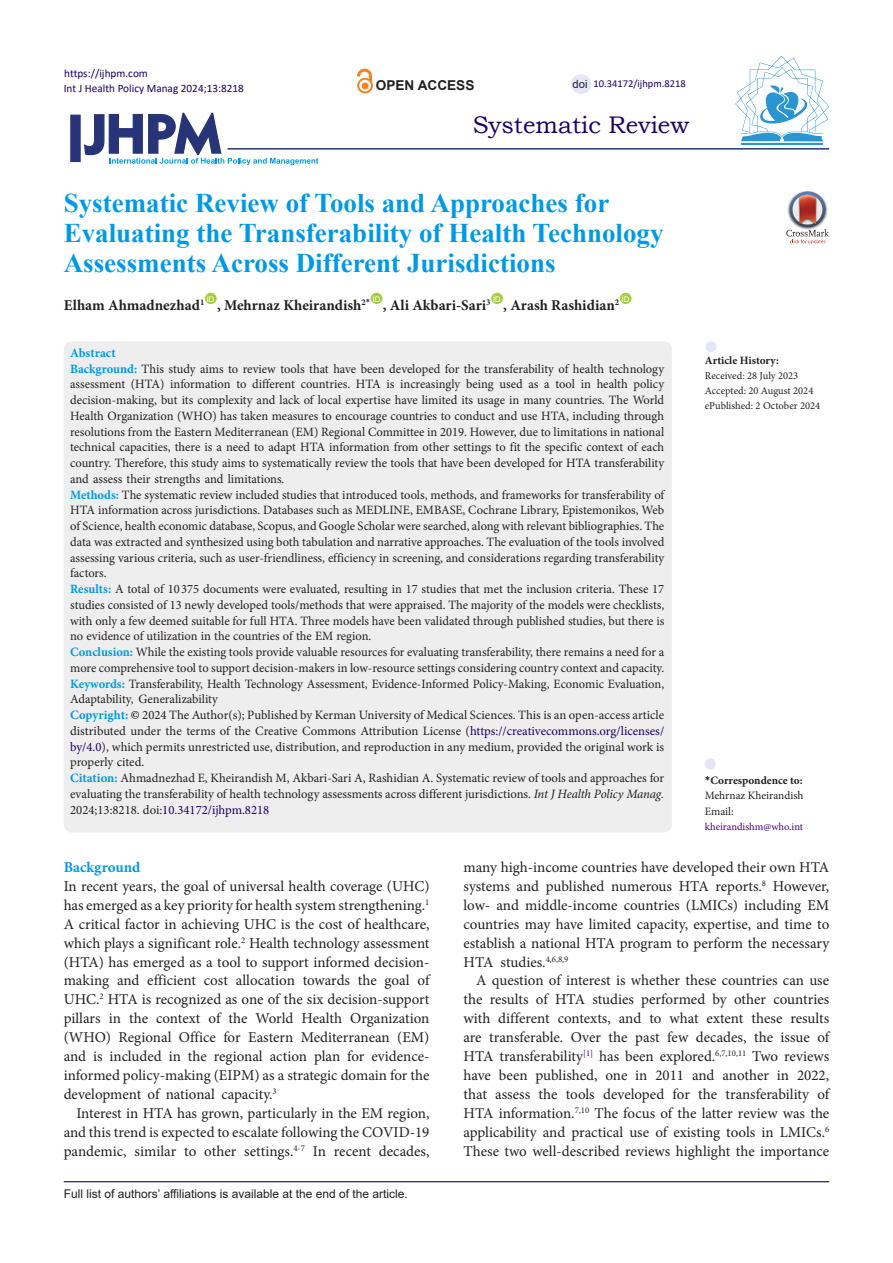
<style>
.page{position:relative;width:893px;height:1263px;background:#fff}
.page>*{position:absolute;margin:0;border:0;box-sizing:border-box;transform-origin:0 0}
.Default{font:700 27px/30px "Times New Roman";color:#0099e5}
.t1{font:24px "Bookman Old Style";color:#190066}
.t2{font:15px/18.9px "Minion Pro";color:#231f20;text-align:justify}
.Default-2{font:700 15px "Minion Pro";color:#231f20}
.heading_1{font:700 15px "Minion Pro";color:#0099e5}
.t3{font:700 13.65px "Arial";color:#231f20}
.Default-3{font:12.75px/15.8px "Minion Pro";color:#231f20;text-align:justify}
.Default-4{font:700 12.75px "Minion Pro";color:#0099e5}
.t4{font:12px "Arial";color:#231f20}
.t5{font:11.25px "Calibri";color:#190066}
.t6{font:700 11.25px "Minion Pro";color:#231f20}
.t7{font:11.25px "Minion Pro";color:#231f20}
.t8{font:11.25px "Arial";color:#231f20}
.t9{font:10.5px "Minion Pro";color:#231f20}
.t10{font:10.5px "Minion Pro";color:#4b0082}
.t11{font:10.5px "Calibri";color:#190066}
.t12{font:7.8px "Arial";color:#fff}
.s1{font-weight:700;color:#0099e5}
.s2{color:#000}
.s3{color:#190066}
.s4{font-style:italic}
.s5{font-family:"Calibri"}
</style>
<div class="page">
<svg style="left:84px;top:112px;width:234px;height:53px"></svg>
<div style="left:70px;top:115px;width:11px;height:47px;background:#273578;border:1px solid #273578"></div>
<div style="left:205px;top:293px;width:12px;height:11px;background:#a6ce39;border-radius:50%"></div>
<div style="left:371px;top:293px;width:11px;height:11px;background:#a6ce39;border-radius:50%"></div>
<div style="left:491px;top:293px;width:12px;height:11px;background:#a6ce39;border-radius:50%"></div>
<div style="left:620px;top:293px;width:12px;height:11px;background:#a6ce39;border-radius:50%"></div>
<hr style="left:227px;top:148px;width:602px;height:2px;background:#273578">
<div style="left:64px;top:341px;width:608px;height:491px;background:#eee;border-radius:8px"></div>
<div style="left:705px;top:758px;width:11px;height:11px;background:#e6e6fa;border-radius:50%"></div>
<div style="left:705px;top:341px;width:11px;height:11px;background:#e6e6fa;border-radius:50%"></div>
<hr style="left:64px;top:1181px;width:765px;height:1px;background:#190066">
<hr style="left:741px;top:143px;width:82px;height:2px;background:#2995d2">
<svg style="left:735px;top:56px;width:94px;height:85px"></svg>
<div style="left:571px;top:74px;width:20px;height:20px;background:#e6e6fa;border-radius:50%"></div>
<img style="left:801px;top:191px;width:13px;height:1px">
<svg style="left:786px;top:192px;width:43px;height:52px"></svg>
<div style="left:357px;top:78px;width:16px;height:15px;border:2px solid #f58220;border-radius:50%"></div>
<svg style="left:357px;top:69px;width:15px;height:20px"></svg>
<p class="t5" style="left:64px;top:65px;width:85px">https://ijhpm.com</p>
<p class="t5" style="left:64px;top:81px;width:182px">Int J Health Policy Manag 2024;13:8218</p>
<p class="t3" style="left:376px;top:76px;width:100px">OPEN ACCESS</p>
<p class="t8" style="left:573px;top:76px;width:17px">doi</p>
<p class="t11" style="left:593px;top:76px;width:94px">10.34172/ijhpm.8218</p>
<p class="t1" style="left:473px;top:110px;width:218px">Systematic Review</p>
<p class="Default" style="left:64px;top:188px;width:601px">Systematic Review of Tools and Approaches for<br>Evaluating the Transferability of Health Technology<br>Assessments Across Different Jurisdictions</p>
<p class="Default-2" style="left:64px;top:294px;width:142px">Elham Ahmadnezhad<sup>1</sup></p>
<p class="t12" style="left:207px;top:293px;width:9px">ID</p>
<p class="Default-2" style="left:217px;top:294px;width:155px">, Mehrnaz Kheirandish<sup>2</sup><sup>*</sup></p>
<p class="t12" style="left:373px;top:293px;width:9px">ID</p>
<p class="t12" style="left:493px;top:293px;width:9px">ID</p>
<p class="t12" style="left:622px;top:293px;width:9px">ID</p>
<p class="Default-2" style="left:383px;top:294px;width:109px">, Ali Akbari-Sari<sup>3</sup></p>
<p class="Default-2" style="left:503px;top:294px;width:117px">, Arash Rashidian<sup>2</sup></p>
<p class="Default-4" style="left:70px;top:344px;width:47px">Abstract</p>
<p class="Default-3" style="left:70px;top:361px;width:596px"><span class="s1">Background:</span> This study aims to review tools that have been developed for the transferability of health technology assessment (HTA) information to different countries. HTA is increasingly being used as a tool in health policy decision-making, but its complexity and lack of local expertise have limited its usage in many countries. The World Health Organization (WHO) has taken measures to encourage countries to conduct and use HTA, including through resolutions from the Eastern Mediterranean (EM) Regional Committee in 2019. However, due to limitations in national technical capacities, there is a need to adapt HTA information from other settings to fit the specific context of each country. Therefore, this study aims to systematically review the tools that have been developed for HTA transferability and assess their strengths and limitations.</p>
<p class="Default-3" style="left:70px;top:487px;width:596px"><span class="s1">Methods:</span> The systematic review included studies that introduced tools, methods, and frameworks for transferability of HTA information across jurisdictions. Databases such as MEDLINE, EMBASE, Cochrane Library, Epistemonikos, Web of Science, health economic database, Scopus, and Google Scholar were searched, along with relevant bibliographies. The data was extracted and synthesized using both tabulation and narrative approaches. The evaluation of the tools involved assessing various criteria, such as user-friendliness, efficiency in screening, and considerations regarding transferability factors.</p>
<p class="Default-3" style="left:70px;top:581px;width:596px"><span class="s1">Results:</span> A total of 10 375 documents were evaluated, resulting in 17 studies that met the inclusion criteria. These 17 studies consisted of 13 newly developed tools/methods that were appraised. The majority of the models were checklists, with only a few deemed suitable for full HTA. Three models have been validated through published studies, but there is no evidence of utilization in the countries of the EM region.</p>
<p class="Default-3" style="left:70px;top:644px;width:596px"><span class="s1">Conclusion:</span> While the existing tools provide valuable resources for evaluating transferability, there remains a need for a more comprehensive tool to support decision-makers in low-resource settings considering country context and capacity.</p>
<p class="Default-3" style="left:70px;top:676px;width:596px"><span class="s1">Keywords:</span> Transferability, Health Technology Assessment, Evidence-Informed Policy-Making, Economic Evaluation,<br>Adaptability, Generalizability</p>
<p class="Default-3" style="left:70px;top:707px;width:596px"><span class="s1">Copyright:</span> <span class="s2">©</span> 2024 The Author(s); Published by Kerman University of Medical Sciences. This is an open-access article distributed under the terms of the Creative Commons Attribution License (<span class="s3">https://creativecommons.org/licenses/ by/4.0</span>), which permits unrestricted use, distribution, and reproduction in any medium, provided the original work is properly cited.</p>
<p class="Default-3" style="left:70px;top:770px;width:596px"><span class="s1">Citation:</span> Ahmadnezhad E, Kheirandish M, Akbari-Sari A, Rashidian A. Systematic review of tools and approaches for evaluating the transferability of health technology assessments across different jurisdictions. <span class="s4">Int J Health Policy Manag.<br></span>2024;13:8218. doi:<span class="s3">10.34172/ijhpm.8218</span></p>
<p class="t6" style="left:705px;top:773px;width:99px"><span class="s5">*</span>Correspondence to:</p>
<p class="t6" style="left:705px;top:352px;width:76px">Article History:</p>
<p class="t9" style="left:705px;top:369px;width:95px">Received: 28 July 2023</p>
<p class="t9" style="left:705px;top:384px;width:110px">Accepted: 20 August 2024</p>
<p class="t9" style="left:705px;top:399px;width:117px">ePublished: 2 October 2024</p>
<p class="t7" style="left:705px;top:788px;width:100px">Mehrnaz Kheirandish</p>
<p class="t7" style="left:705px;top:803px;width:30px">Email:</p>
<p class="t10" style="left:705px;top:819px;width:100px">kheirandishm@who.int</p>
<p class="heading_1" style="left:64px;top:857px;width:78px">Background</p>
<p class="t2" style="left:64px;top:877px;width:367px">In recent years, the goal of universal health coverage (UHC) has emerged as a key priority for health system strengthening.<sup>1<br></sup>A critical factor in achieving UHC is the cost of healthcare, which plays a significant role.<sup>2</sup> Health technology assessment (HTA) has emerged as a tool to support informed decision&shy;making and efficient cost allocation towards the goal of UHC.<sup>2</sup> HTA is recognized as one of the six decision-support pillars in the context of the World Health Organization (WHO) Regional Office for Eastern Mediterranean (EM) and is included in the regional action plan for evidence&shy;informed policy-making (EIPM) as a strategic domain for the development of national capacity.<sup>3</sup></p>
<p class="t2" style="left:64px;top:1103px;width:367px;text-indent:13px">Interest in HTA has grown, particularly in the EM region, and this trend is expected to escalate following the COVID-19 pandemic, similar to other settings.<sup>4-7</sup> In recent decades,</p>
<p class="t4" style="left:64px;top:1185px;width:346px">Full list of authors’ affiliations is available at the end of the article.</p>
<p class="t2" style="left:463px;top:858px;width:367px">many high-income countries have developed their own HTA systems and published numerous HTA reports.<sup>8</sup> However, low- and middle-income countries (LMICs) including EM countries may have limited capacity, expertise, and time to establish a national HTA program to perform the necessary HTA studies.<sup>4,6,8,9</sup></p>
<p class="t2" style="left:463px;top:971px;width:367px;text-indent:13px">A question of interest is whether these countries can use the results of HTA studies performed by other countries with different contexts, and to what extent these results are transferable. Over the past few decades, the issue of HTA transferability<sup>[1]</sup> has been explored.<sup>6,7,10,11</sup> Two reviews have been published, one in 2011 and another in 2022, that assess the tools developed for the transferability of HTA information.<sup>7,10</sup> The focus of the latter review was the applicability and practical use of existing tools in LMICs.<sup>6<br></sup>These two well-described reviews highlight the importance</p>
</div>
